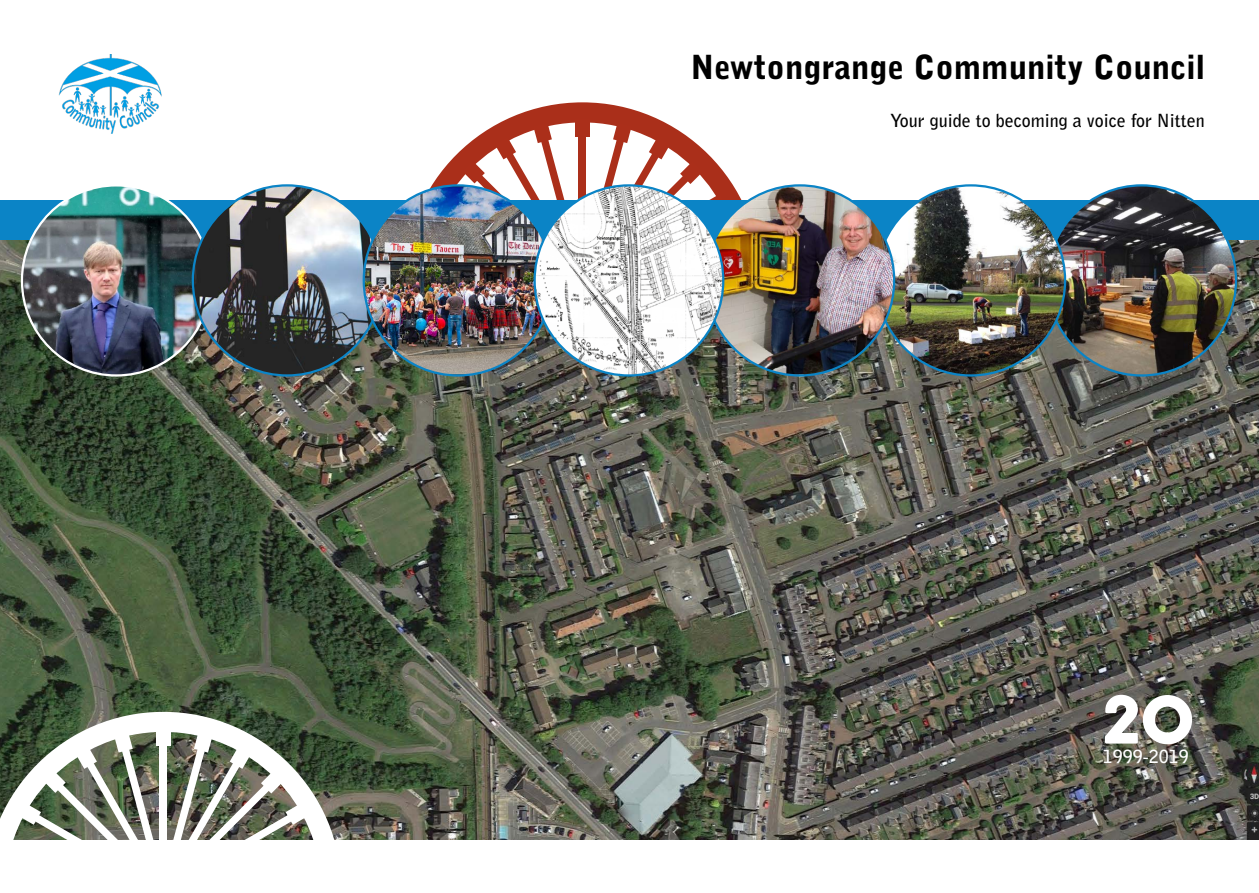
<style>
.page{position:relative;width:1259px;height:893px;background:#fff}
.page>*{position:absolute;margin:0;border:0;box-sizing:border-box;transform-origin:0 0}
.t1{font:800 64.5px "Cocotte Alternate";color:#fff}
.t2{font:900 33px "Bell Gothic Std";color:#000}
.t3{font:700 18px "Bell Gothic Std";color:#000}
.t4{font:700 18px "Bell Gothic Std";color:#fff}
</style>
<div class="page">
<div style="left:575px;top:119px;width:15px;height:17px;background:#ab2f1a"></div>
<svg style="left:432px;top:122px;width:301px;height:63px"></svg>
<img style="left:0;top:240px;width:1259px;height:599px">
<img style="left:58px;top:54px;width:104px;height:80px">
<div style="left:0;top:200px;width:1259px;height:40px;background:#0b84c6"></div>
<img style="left:22px;top:187px;width:171px;height:188px">
<img style="left:1065px;top:185px;width:171px;height:190px">
<img style="left:876px;top:185px;width:189px;height:190px">
<img style="left:723px;top:185px;width:171px;height:189px">
<img style="left:193px;top:185px;width:171px;height:190px">
<img style="left:364px;top:185px;width:170px;height:190px">
<img style="left:534px;top:185px;width:189px;height:190px">
<svg style="left:0;top:712px;width:341px;height:128px"></svg>
<div style="left:156px;top:728px;width:15px;height:18px;background:#fff"></div>
<svg style="left:4px;top:732px;width:318px;height:108px"></svg>
<h2 class="t2" style="left:690px;top:48px;width:516px">Newtongrange Community Council</h2>
<p class="t3" style="left:890px;top:110px;width:316px">Your guide to becoming a voice for Nitten</p>
<h1 class="t1" style="left:1103px;top:674px;width:94px">20</h1>
<p class="t4" style="left:1103px;top:745px;width:88px">1999-2019</p>
</div>
